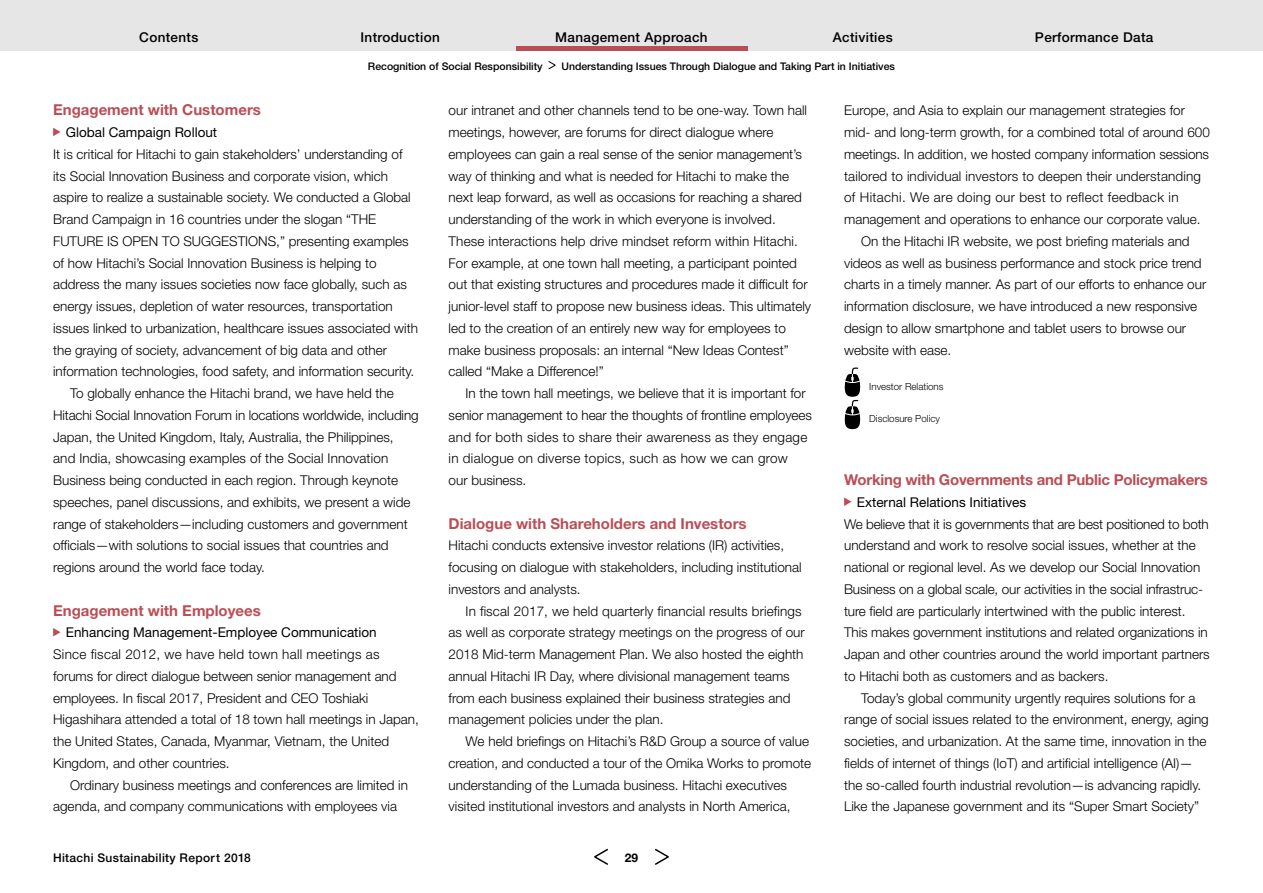
<style>
.page{position:relative;width:1263px;height:893px;background:#fff}
.page>*{position:absolute;margin:0;border:0;box-sizing:border-box;transform-origin:0 0}
.t1{font:700 15px "Helvetica Neue LT Std";color:#ba4e56}
.t2{font:300 13.5px/21.8px "Helvetica Neue LT Std";color:#000}
.t3{font:13.5px "Helvetica Neue LT Std";color:#000}
.t4{font:500 13.5px "Helvetica Neue LT Std";letter-spacing:.025em;color:#000}
.t5{font:300 13.5px "Helvetica Neue LT Std";letter-spacing:.025em;color:#000}
.t6{font:500 12px "Helvetica Neue LT Std";letter-spacing:.025em;color:#000}
.t7{font:700 12px "Helvetica Neue LT Std";color:#000}
.t8{font:500 10.5px "Helvetica Neue LT Std";color:#000}
.t9{font:300 9.75px "Helvetica Neue LT Std";color:#000}
</style>
<div class="page">
<svg style="left:844px;top:367px;width:17px;height:62px"></svg>
<svg style="left:844px;top:497px;width:7px;height:9px"></svg>
<svg style="left:53px;top:128px;width:8px;height:8px"></svg>
<svg style="left:53px;top:628px;width:8px;height:8px"></svg>
<div style="left:0;top:0;width:1263px;height:51px;background:#e6e6e6"></div>
<svg style="left:655px;top:848px;width:14px;height:17px"></svg>
<svg style="left:594px;top:848px;width:14px;height:17px"></svg>
<hr style="left:516px;top:47px;width:231px;height:4px;background:#ba4e56">
<svg style="left:548px;top:61px;width:8px;height:9px"></svg>
<p class="t4" style="left:139px;top:29px;width:61px">Contents</p>
<p class="t4" style="left:360px;top:29px;width:81px">Introduction</p>
<p class="t4" style="left:555px;top:29px;width:154px">Management Approach</p>
<p class="t4" style="left:833px;top:29px;width:61px">Activities</p>
<p class="t4" style="left:1035px;top:29px;width:120px">Performance Data</p>
<p class="t8" style="left:368px;top:60px;width:176px">Recognition of Social Responsibility</p>
<p class="t8" style="left:561px;top:60px;width:335px">Understanding Issues Through Dialogue and Taking Part in Initiatives</p>
<p class="t1" style="left:53px;top:101px;width:209px">Engagement with Customers</p>
<p class="t3" style="left:66px;top:124px;width:153px">Global Campaign Rollout</p>
<p class="t2" style="left:53px;top:143px;width:351px">It is critical for Hitachi to gain stakeholders’ understanding of</p>
<p class="t2" style="left:53px;top:165px;width:336px">its Social Innovation Business and corporate vision, which</p>
<p class="t2" style="left:53px;top:186px;width:359px">aspire to realize a sustainable society. We conducted a Global</p>
<p class="t2" style="left:53px;top:208px;width:325px">Brand Campaign in 16 countries under the slogan “THE</p>
<p class="t2" style="left:53px;top:230px;width:357px">FUTURE IS OPEN TO SUGGESTIONS,” presenting examples</p>
<p class="t2" style="left:53px;top:252px;width:325px">of how Hitachi’s Social Innovation Business is helping to</p>
<p class="t2" style="left:53px;top:273px;width:355px">address the many issues societies now face globally, such as</p>
<p class="t2" style="left:53px;top:295px;width:341px">energy issues, depletion of water resources, transportation</p>
<p class="t2" style="left:53px;top:317px;width:366px">issues linked to urbanization, healthcare issues associated with</p>
<p class="t2" style="left:53px;top:339px;width:335px">the graying of society, advancement of big data and other</p>
<p class="t2" style="left:53px;top:360px;width:363px">information technologies, food safety, and information security.</p>
<p class="t2" style="left:70px;top:382px;width:325px">To globally enhance the Hitachi brand, we have held the</p>
<p class="t2" style="left:53px;top:404px;width:367px">Hitachi Social Innovation Forum in locations worldwide, including</p>
<p class="t2" style="left:53px;top:426px;width:342px">Japan, the United Kingdom, Italy, Australia, the Philippines,</p>
<p class="t2" style="left:53px;top:447px;width:337px">and India, showcasing examples of the Social Innovation</p>
<p class="t2" style="left:53px;top:469px;width:346px">Business being conducted in each region. Through keynote</p>
<p class="t2" style="left:53px;top:491px;width:359px">speeches, panel discussions, and exhibits, we present a wide</p>
<p class="t2" style="left:53px;top:513px;width:356px">range of stakeholders—including customers and government</p>
<p class="t2" style="left:53px;top:534px;width:337px">officials—with solutions to social issues that countries and</p>
<p class="t2" style="left:53px;top:556px;width:213px">regions around the world face today.</p>
<p class="t1" style="left:53px;top:601px;width:209px">Engagement with Employees</p>
<p class="t3" style="left:66px;top:624px;width:312px">Enhancing Management-Employee Communication</p>
<p class="t2" style="left:53px;top:643px;width:367px">Since fiscal 2012, we have held town hall meetings as forums for direct dialogue between senior management and employees. In fiscal 2017, President and CEO Toshiaki Higashihara attended a total of 18 town hall meetings in Japan, the United States, Canada, Myanmar, Vietnam, the United Kingdom, and other countries.</p>
<p class="t2" style="left:53px;top:774px;width:356px;text-indent:17px">Ordinary business meetings and conferences are limited in agenda, and company communications with employees via</p>
<p class="t6" style="left:53px;top:850px;width:199px">Hitachi Sustainability Report 2018</p>
<p class="t2" style="left:449px;top:99px;width:364px">our intranet and other channels tend to be one-way. Town hall meetings, however, are forums for direct dialogue where employees can gain a real sense of the senior management’s way of thinking and what is needed for Hitachi to make the next leap forward, as well as occasions for reaching a shared understanding of the work in which everyone is involved.<br>These interactions help drive mindset reform within Hitachi.<br>For example, at one town hall meeting, a participant pointed out that existing structures and procedures made it difficult for junior-level staff to propose new business ideas. This ultimately led to the creation of an entirely new way for employees to make business proposals: an internal “New Ideas Contest” called “Make a Difference!”</p>
<p class="t2" style="left:449px;top:382px;width:365px;text-indent:17px">In the town hall meetings, we believe that it is important for senior management to hear the thoughts of frontline employees and for both sides to share their awareness as they engage in dialogue on diverse topics, such as how we can grow<br>our business.</p>
<p class="t1" style="left:449px;top:514px;width:300px">Dialogue with Shareholders and Investors</p>
<p class="t2" style="left:449px;top:534px;width:355px">Hitachi conducts extensive investor relations (IR) activities, focusing on dialogue with stakeholders, including institutional investors and analysts.</p>
<p class="t2" style="left:449px;top:600px;width:358px;text-indent:17px">In fiscal 2017, we held quarterly financial results briefings as well as corporate strategy meetings on the progress of our 2018 Mid-term Management Plan. We also hosted the eighth annual Hitachi IR Day, where divisional management teams from each business explained their business strategies and management policies under the plan.</p>
<p class="t2" style="left:449px;top:730px;width:364px;text-indent:17px">We held briefings on Hitachi’s R&amp;D Group a source of value creation, and conducted a tour of the Omika Works to promote understanding of the Lumada business. Hitachi executives visited institutional investors and analysts in North America,</p>
<p class="t7" style="left:625px;top:850px;width:15px">29</p>
<p class="t2" style="left:844px;top:99px;width:342px">Europe, and Asia to explain our management strategies for</p>
<p class="t2" style="left:844px;top:121px;width:367px">mid- and long-term growth, for a combined total of around 600</p>
<p class="t2" style="left:844px;top:143px;width:366px">meetings. In addition, we hosted company information sessions</p>
<p class="t2" style="left:844px;top:165px;width:358px">tailored to individual investors to deepen their understanding</p>
<p class="t5" style="left:844px;top:189px;width:336px">of Hitachi. We are doing our best to reflect feedback in</p>
<p class="t2" style="left:844px;top:208px;width:358px">management and operations to enhance our corporate value.</p>
<p class="t2" style="left:861px;top:230px;width:330px">On the Hitachi IR website, we post briefing materials and</p>
<p class="t2" style="left:844px;top:252px;width:359px">videos as well as business performance and stock price trend</p>
<p class="t2" style="left:844px;top:273px;width:364px">charts in a timely manner. As part of our efforts to enhance our</p>
<p class="t2" style="left:844px;top:295px;width:355px">information disclosure, we have introduced a new responsive</p>
<p class="t2" style="left:844px;top:317px;width:344px">design to allow smartphone and tablet users to browse our</p>
<p class="t2" style="left:844px;top:339px;width:109px">website with ease.</p>
<p class="t9" style="left:869px;top:380px;width:76px">Investor Relations</p>
<p class="t9" style="left:869px;top:413px;width:72px">Disclosure Policy</p>
<p class="t1" style="left:844px;top:470px;width:365px">Working with Governments and Public Policymakers</p>
<p class="t3" style="left:857px;top:494px;width:171px">External Relations Initiatives</p>
<p class="t2" style="left:844px;top:513px;width:367px">We believe that it is governments that are best positioned to both understand and work to resolve social issues, whether at the national or regional level. As we develop our Social Innovation Business on a global scale, our activities in the social infrastruc&shy;ture field are particularly intertwined with the public interest.<br>This makes government institutions and related organizations in Japan and other countries around the world important partners to Hitachi both as customers and as backers.</p>
<p class="t2" style="left:844px;top:687px;width:366px;text-indent:17px">Today’s global community urgently requires solutions for a range of social issues related to the environment, energy, aging societies, and urbanization. At the same time, innovation in the fields of internet of things (IoT) and artificial intelligence (AI)— the so-called fourth industrial revolution—is advancing rapidly.<br>Like the Japanese government and its “Super Smart Society”</p>
</div>
